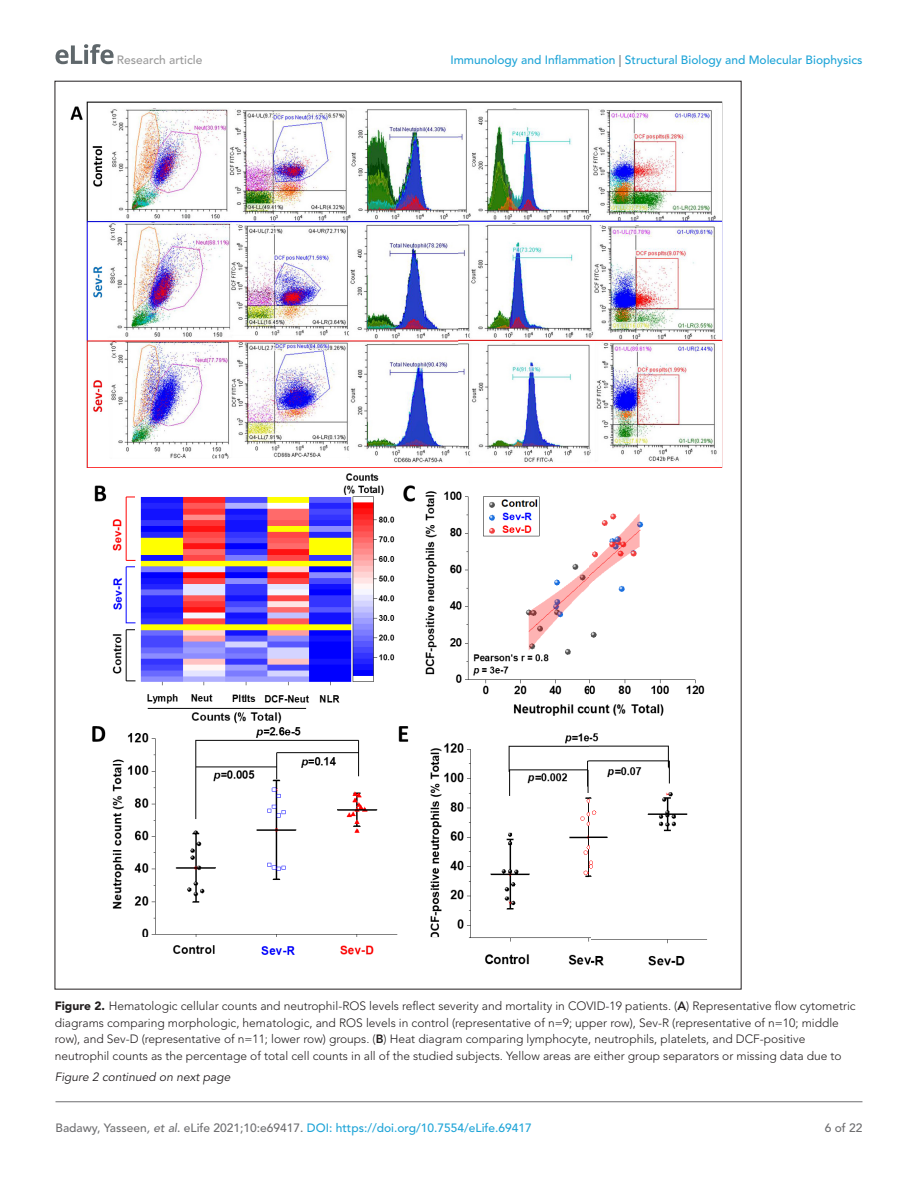
<style>
.page{position:relative;width:918px;height:1188px;background:#fff}
.page>*{position:absolute;margin:0;border:0;box-sizing:border-box;transform-origin:0 0}
.t1{font:300 12px/16.5px "Avenir LT Std";color:#231f20}
.t2{font:500 12px "Avenir LT Std";color:#1ea4d7}
.t3{font:italic 12px "Avenir LT Std";color:#231f20}
.t4{font:500 12px "Avenir LT Std";color:#9a9a9a}
.t5{font:500 12px "Avenir LT Std";color:#6e6e70}
.s1{color:#6e6e70}
.s2{font-weight:900}
.s3{font-weight:800}
.s4{font-style:italic;color:#6e6e70}
</style>
<div class="page">
<svg style="left:56px;top:44px;width:58px;height:20px"></svg>
<hr style="left:56px;top:1101px;width:806px;height:1px;background:#6e6e70">
<img style="left:92px;top:473px;width:616px;height:493px">
<img style="left:70px;top:101px;width:652px;height:367px">
<p class="t4" style="left:117px;top:53px;width:87px">Research article</p>
<p class="t2" style="left:450px;top:53px;width:414px">Immunology and Inflammation <span class="s1">|</span> Structural Biology and Molecular Biophysics</p>
<p class="t1" style="left:55px;top:998px;width:802px"><span class="s2">Figure 2.</span> Hematologic cellular counts and neutrophil-ROS levels reflect severity and mortality in COVID-19 patients. (<span class="s3">A</span>) Representative flow cytometric diagrams comparing morphologic, hematologic, and ROS levels in control (representative of n=9; upper row), Sev-R (representative of n=10; middle row), and Sev-D (representative of n=11; lower row) groups. (<span class="s3">B</span>) Heat diagram comparing lymphocyte, neutrophils, platelets, and DCF-positive neutrophil counts as the percentage of total cell counts in all of the studied subjects. Yellow areas are either group separators or missing data due to</p>
<p class="t3" style="left:55px;top:1070px;width:177px">Figure 2 continued on next page</p>
<p class="t2" style="left:56px;top:1121px;width:478px"><span class="s1">Badawy, Yasseen</span><span class="s4">, et al</span><span class="s1">. eLife 2021;10:e69417.</span> DOI: https://doi.org/10.7554/eLife.69417</p>
<p class="t5" style="left:825px;top:1121px;width:39px">6 of 22</p>
</div>
